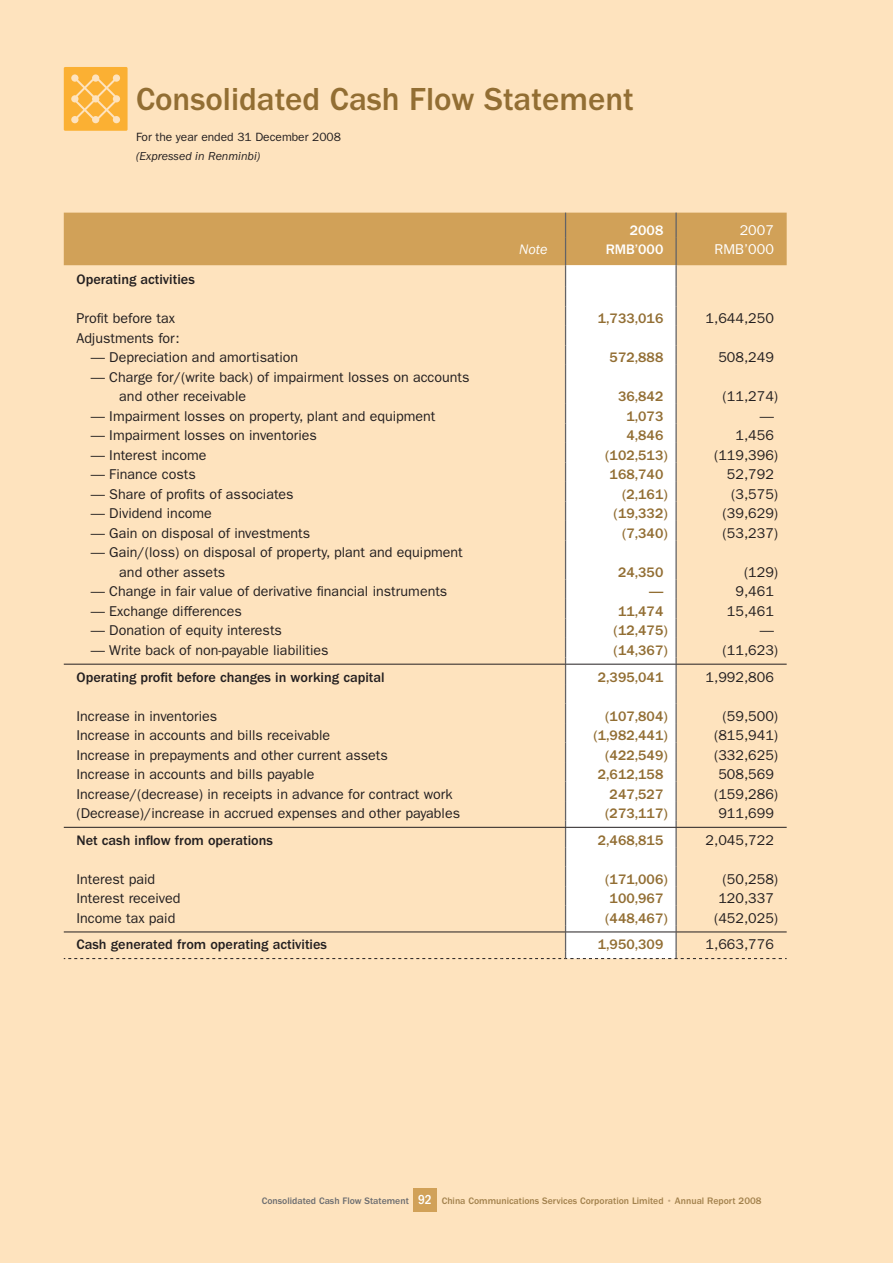
<style>
.page{position:relative;width:893px;height:1263px;background:#fee3be}
.page>*{position:absolute;margin:0;border:0;box-sizing:border-box;transform-origin:0 0}
.t1{font:500 33px "ITC Franklin Gothic Std";color:#926e33}
.t2{font:14.25px/19.5px "ITC Franklin Gothic Std";color:#231f20}
.t3{font:500 14.25px "ITC Franklin Gothic Std";color:#926e33}
.t4{font:500 14.25px "ITC Franklin Gothic Std";color:#231f20}
.t5{font:500 14.25px "ITC Franklin Gothic Std";color:#fff}
.t6{font:14.25px "ITC Franklin Gothic Std";color:#fff}
.t7{font:italic 14.25px "ITC Franklin Gothic Std";color:#fff}
.t8{font:500 condensed 13.5px "ITC Franklin Gothic Std";color:#fff}
.t9{font:12px/19.5px "ITC Franklin Gothic Std";color:#231f20}
.t10{font:500 9.75px "ITC Franklin Gothic Std";color:#a2814c}
.t11{font:500 9.75px "ITC Franklin Gothic Std";color:#6c6d70}
.s1{font-style:italic}
.s2{color:#c2a57e}
</style>
<div class="page">
<svg style="left:64px;top:67px;width:64px;height:64px;background:#fbb94c"></svg>
<div style="left:413px;top:1188px;width:24px;height:23px;background:#d1a158"></div>
<div style="left:566px;top:365px;width:109px;height:214px;background:#fff"></div>
<svg style="left:64px;top:213px;width:723px;height:152px"></svg>
<hr style="left:675px;top:345px;width:2px;height:20px;background:#636366">
<hr style="left:565px;top:365px;width:1px;height:39px;background:#636366">
<hr style="left:675px;top:365px;width:2px;height:39px;background:#636366">
<svg style="left:675px;top:404px;width:2px;height:19px"></svg>
<hr style="left:675px;top:423px;width:2px;height:20px;background:#636366">
<svg style="left:675px;top:443px;width:2px;height:19px"></svg>
<hr style="left:675px;top:462px;width:2px;height:20px;background:#636366">
<svg style="left:675px;top:482px;width:2px;height:19px"></svg>
<hr style="left:675px;top:501px;width:2px;height:20px;background:#636366">
<svg style="left:565px;top:404px;width:1px;height:136px"></svg>
<svg style="left:675px;top:521px;width:2px;height:19px"></svg>
<hr style="left:565px;top:540px;width:1px;height:39px;background:#636366">
<hr style="left:675px;top:540px;width:2px;height:39px;background:#636366">
<svg style="left:64px;top:579px;width:723px;height:380px"></svg>
<p class="t1" style="left:136px;top:87px;width:499px">Consolidated Cash Flow Statement</p>
<p class="t9" style="left:136px;top:128px;width:206px">For the year ended 31 December 2008 <span class="s1">(Expressed in Renminbi)</span></p>
<p class="t5" style="left:630px;top:225px;width:35px">2008</p>
<p class="t6" style="left:740px;top:225px;width:36px">2007</p>
<p class="t7" style="left:519px;top:244px;width:30px">Note</p>
<p class="t5" style="left:606px;top:244px;width:59px">RMB’000</p>
<p class="t6" style="left:715px;top:244px;width:61px">RMB’000</p>
<p class="t4" style="left:77px;top:275px;width:120px">Operating activities</p>
<p class="t2" style="left:77px;top:310px;width:100px">Profit before tax</p>
<p class="t3" style="left:598px;top:314px;width:67px">1,733,016</p>
<p class="t2" style="left:705px;top:310px;width:70px">1,644,250</p>
<p class="t2" style="left:77px;top:330px;width:105px">Adjustments for:</p>
<p class="t2" style="left:91px;top:349px;width:209px">— Depreciation and amortisation</p>
<p class="t3" style="left:610px;top:353px;width:55px">572,888</p>
<p class="t2" style="left:718px;top:349px;width:57px">508,249</p>
<p class="t2" style="left:119px;top:369px;width:352px;text-indent:-28px">— Charge for/(write back) of impairment losses on accounts and other receivable</p>
<p class="t3" style="left:618px;top:392px;width:47px">36,842</p>
<p class="t2" style="left:723px;top:388px;width:57px">(11,274)</p>
<p class="t2" style="left:91px;top:408px;width:346px">— Impairment losses on property, plant and equipment</p>
<p class="t3" style="left:626px;top:411px;width:38px">1,073</p>
<p class="t2" style="left:760px;top:408px;width:16px">—</p>
<p class="t2" style="left:91px;top:427px;width:228px">— Impairment losses on inventories</p>
<p class="t3" style="left:626px;top:431px;width:38px">4,846</p>
<p class="t2" style="left:735px;top:427px;width:40px">1,456</p>
<p class="t2" style="left:91px;top:447px;width:117px">— Interest income</p>
<p class="t3" style="left:605px;top:450px;width:64px">(102,513)</p>
<p class="t2" style="left:714px;top:447px;width:66px">(119,396)</p>
<p class="t2" style="left:91px;top:466px;width:106px">— Finance costs</p>
<p class="t3" style="left:610px;top:470px;width:55px">168,740</p>
<p class="t2" style="left:727px;top:466px;width:49px">52,792</p>
<p class="t2" style="left:91px;top:486px;width:204px">— Share of profits of associates</p>
<p class="t3" style="left:622px;top:489px;width:47px">(2,161)</p>
<p class="t2" style="left:731px;top:486px;width:49px">(3,575)</p>
<p class="t2" style="left:91px;top:505px;width:123px">— Dividend income</p>
<p class="t3" style="left:614px;top:509px;width:56px">(19,332)</p>
<p class="t2" style="left:723px;top:505px;width:57px">(39,629)</p>
<p class="t2" style="left:91px;top:524px;width:221px">— Gain on disposal of investments</p>
<p class="t3" style="left:622px;top:528px;width:47px">(7,340)</p>
<p class="t2" style="left:723px;top:525px;width:57px">(53,237)</p>
<p class="t2" style="left:119px;top:544px;width:345px;text-indent:-29px">— Gain/(loss) on disposal of property, plant and equipment and other assets</p>
<p class="t3" style="left:618px;top:567px;width:47px">24,350</p>
<p class="t2" style="left:744px;top:564px;width:36px">(129)</p>
<p class="t2" style="left:91px;top:583px;width:358px">— Change in fair value of derivative financial instruments</p>
<p class="t3" style="left:649px;top:587px;width:16px">—</p>
<p class="t2" style="left:735px;top:583px;width:40px">9,461</p>
<p class="t2" style="left:91px;top:603px;width:153px">— Exchange differences</p>
<p class="t3" style="left:618px;top:606px;width:47px">11,474</p>
<p class="t2" style="left:727px;top:603px;width:49px">15,461</p>
<p class="t2" style="left:91px;top:622px;width:193px">— Donation of equity interests</p>
<p class="t3" style="left:614px;top:626px;width:56px">(12,475)</p>
<p class="t2" style="left:760px;top:622px;width:16px">—</p>
<p class="t2" style="left:91px;top:641px;width:239px">— Write back of non-payable liabilities</p>
<p class="t3" style="left:614px;top:645px;width:56px">(14,367)</p>
<p class="t2" style="left:723px;top:642px;width:57px">(11,623)</p>
<p class="t4" style="left:77px;top:672px;width:310px">Operating profit before changes in working capital</p>
<p class="t3" style="left:598px;top:672px;width:67px">2,395,041</p>
<p class="t2" style="left:705px;top:668px;width:70px">1,992,806</p>
<p class="t2" style="left:77px;top:707px;width:142px">Increase in inventories</p>
<p class="t3" style="left:605px;top:711px;width:64px">(107,804)</p>
<p class="t2" style="left:723px;top:707px;width:57px">(59,500)</p>
<p class="t2" style="left:77px;top:727px;width:255px">Increase in accounts and bills receivable</p>
<p class="t3" style="left:593px;top:730px;width:76px">(1,982,441)</p>
<p class="t2" style="left:714px;top:727px;width:66px">(815,941)</p>
<p class="t2" style="left:77px;top:746px;width:313px">Increase in prepayments and other current assets</p>
<p class="t3" style="left:605px;top:750px;width:64px">(422,549)</p>
<p class="t2" style="left:714px;top:746px;width:66px">(332,625)</p>
<p class="t2" style="left:77px;top:766px;width:239px">Increase in accounts and bills payable</p>
<p class="t3" style="left:598px;top:769px;width:67px">2,612,158</p>
<p class="t2" style="left:718px;top:766px;width:57px">508,569</p>
<p class="t2" style="left:77px;top:785px;width:378px">Increase/(decrease) in receipts in advance for contract work</p>
<p class="t3" style="left:610px;top:789px;width:55px">247,527</p>
<p class="t2" style="left:714px;top:785px;width:66px">(159,286)</p>
<p class="t2" style="left:77px;top:805px;width:385px">(Decrease)/increase in accrued expenses and other payables</p>
<p class="t3" style="left:605px;top:808px;width:64px">(273,117)</p>
<p class="t2" style="left:718px;top:805px;width:57px">911,699</p>
<p class="t4" style="left:77px;top:835px;width:198px">Net cash inflow from operations</p>
<p class="t3" style="left:598px;top:835px;width:67px">2,468,815</p>
<p class="t2" style="left:705px;top:831px;width:70px">2,045,722</p>
<p class="t2" style="left:77px;top:870px;width:80px">Interest paid</p>
<p class="t3" style="left:605px;top:874px;width:64px">(171,006)</p>
<p class="t2" style="left:723px;top:870px;width:57px">(50,258)</p>
<p class="t2" style="left:77px;top:890px;width:106px">Interest received</p>
<p class="t3" style="left:610px;top:893px;width:55px">100,967</p>
<p class="t2" style="left:718px;top:890px;width:57px">120,337</p>
<p class="t2" style="left:77px;top:909px;width:100px">Income tax paid</p>
<p class="t3" style="left:605px;top:913px;width:64px">(448,467)</p>
<p class="t2" style="left:714px;top:909px;width:66px">(452,025)</p>
<p class="t4" style="left:77px;top:939px;width:252px">Cash generated from operating activities</p>
<p class="t3" style="left:598px;top:939px;width:67px">1,950,309</p>
<p class="t2" style="left:705px;top:936px;width:70px">1,663,776</p>
<p class="t11" style="left:262px;top:1197px;width:149px">Consolidated Cash Flow Statement</p>
<p class="t8" style="left:418px;top:1195px;width:15px">92</p>
<p class="t10" style="left:442px;top:1197px;width:321px">China Communications Services Corporation Limited <span class="s2">•</span> Annual Report 2008</p>
</div>
